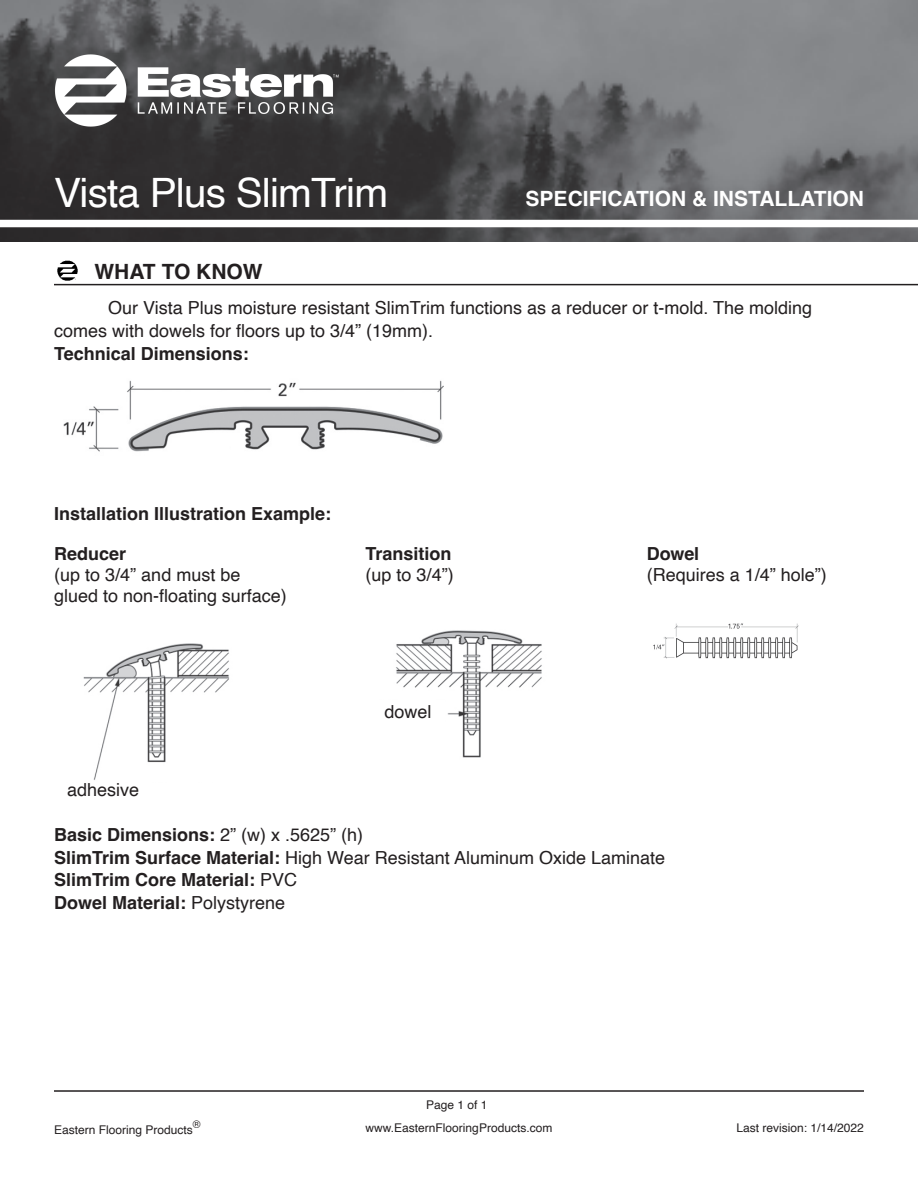
<style>
.page{position:relative;width:918px;height:1188px;background:#fff}
.page>*{position:absolute;margin:0;border:0;box-sizing:border-box;transform-origin:0 0}
.t1{font:40.5px "Helvetica";letter-spacing:-.02em;color:#fff}
.t2{font:700 21px "Helvetica";color:#fff}
.t3{font:700 21px "Helvetica";color:#231f20}
.t4{font:18px/23px "Helvetica";color:#231f20}
.t5{font:700 18px "Helvetica";color:#231f20}
.t6{font:12px "Helvetica";color:#231f20}
.t7{font:10.5px "Helvetica";color:#231f20}
.s1{font-weight:400}
.s2{font-weight:700}
</style>
<div class="page">
<img style="left:0;top:0;width:918px;height:242px">
<img style="left:24px;top:24px;width:340px;height:133px">
<div style="left:0;top:220px;width:918px;height:7px;background:#fff"></div>
<hr style="left:54px;top:1090px;width:810px;height:2px;background:#231f20">
<img style="left:83px;top:643px;width:146px;height:137px">
<hr style="left:54px;top:284px;width:864px;height:1px;background:#231f20">
<img style="left:54px;top:260px;width:26px;height:24px">
<img style="left:63px;top:380px;width:381px;height:72px">
<img style="left:396px;top:630px;width:146px;height:128px">
<img style="left:653px;top:623px;width:146px;height:36px">
<div style="left:372px;top:700px;width:72px;height:26px;background:#fff"></div>
<p class="t1" style="left:54px;top:161px;width:336px">Vista Plus SlimTrim</p>
<p class="t3" style="left:94px;top:258px;width:170px">WHAT TO KNOW</p>
<p class="t2" style="left:526px;top:186px;width:340px">SPECIFICATION &amp; INSTALLATION</p>
<p class="t4" style="left:54px;top:297px;width:759px;text-indent:54px">Our Vista Plus moisture resistant SlimTrim functions as a reducer or t-mold. The molding comes with dowels for floors up to 3/4” (19mm).</p>
<p class="t5" style="left:54px;top:343px;width:196px">Technical Dimensions:</p>
<p class="t5" style="left:54px;top:503px;width:279px">Installation Illustration Example:</p>
<p class="t5" style="left:54px;top:543px;width:74px">Reducer</p>
<p class="t4" style="left:54px;top:565px;width:234px;line-height:21px">(up to 3/4” and must be glued to non-floating surface)</p>
<p class="t5" style="left:366px;top:543px;width:88px">Transition</p>
<p class="t4" style="left:366px;top:564px;width:90px">(up to 3/4”)</p>
<p class="t4" style="left:67px;top:779px;width:74px">adhesive</p>
<p class="t4" style="left:385px;top:701px;width:49px">dowel</p>
<p class="t5" style="left:647px;top:543px;width:54px">Dowel</p>
<p class="t4" style="left:647px;top:564px;width:182px">(Requires a 1/4” hole”)</p>
<p class="t5" style="left:54px;top:823px;width:311px">Basic Dimensions: <span class="s1">2” (w) x .5625” (h)</span></p>
<p class="t4" style="left:54px;top:846px;width:612px"><span class="s2">SlimTrim Surface Material:</span> High Wear Resistant Aluminum Oxide Laminate</p>
<p class="t5" style="left:54px;top:869px;width:245px">SlimTrim Core Material: <span class="s1">PVC</span></p>
<p class="t5" style="left:54px;top:892px;width:233px">Dowel Material: <span class="s1">Polystyrene</span></p>
<p class="t6" style="left:426px;top:1095px;width:63px">Page 1 of 1</p>
<p class="t7" style="left:193px;top:1116px;width:9px">®</p>
<p class="t6" style="left:366px;top:1118px;width:188px">www.EasternFlooringProducts.com</p>
<p class="t6" style="left:737px;top:1118px;width:129px">Last revision: 1/14/2022</p>
<p class="t6" style="left:54px;top:1121px;width:140px">Eastern Flooring Products</p>
</div>
